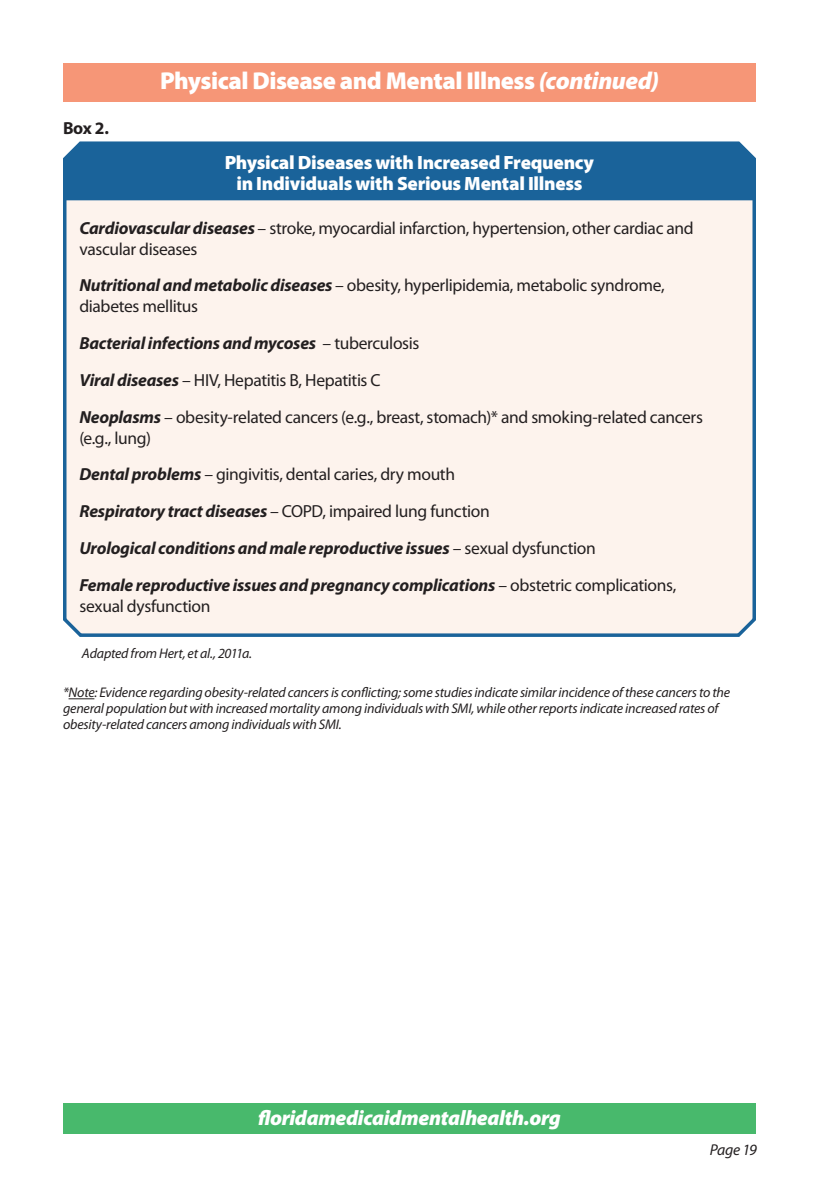
<style>
.page{position:relative;width:819px;height:1197px;background:#fff}
.page>*{position:absolute;margin:0;border:0;box-sizing:border-box;transform-origin:0 0}
.Body_Text{font:900 24.5px "Myriad Pro";letter-spacing:-.02em;color:#fff}
.t1{font:italic 900 21px "Myriad Pro";letter-spacing:-.02em;color:#fff}
.Table_Head{font:900 19.25px/21px "Myriad Pro";letter-spacing:-.015em;color:#fff;text-align:center}
.t2{font:17.5px/21px "Myriad Pro";letter-spacing:-.02em;color:#231f20}
.t3{font:italic 700 17.5px/21px "Myriad Pro";letter-spacing:-.015em;color:#231f20}
.Body_Text-2{font:700 17.5px "Myriad Pro";color:#231f20}
.t4{font:italic 15.75px "Myriad Pro";letter-spacing:-.03em;color:#231f20}
.Notes{font:italic 14px/15.8px "Myriad Pro";letter-spacing:-.015em;color:#231f20}
.s1{font-style:italic}
.s2{font-weight:700;font-style:italic}
.s3{font-weight:400;font-style:normal}
</style>
<div class="page">
<div style="left:63px;top:1104px;width:693px;height:30px;background:#48b96c"></div>
<div style="left:63px;top:63px;width:693px;height:38px;background:#f69677"></div>
<div style="left:63px;top:141px;width:693px;height:496px;background:#fdf3ed"></div>
<div style="left:65px;top:143px;width:690px;height:57px;background:#1a639a"></div>
<svg style="left:69px;top:698px;width:25px;height:1px"></svg>
<p class="Body_Text-2" style="left:63px;top:117px;width:48px">Box 2.</p>
<p class="Body_Text" style="left:160px;top:64px;width:500px">Physical Disease and Mental Illness <span class="s1">(continued)</span></p>
<p class="Table_Head" style="left:225px;top:151px;width:371px">Physical Diseases with Increased Frequency in Individuals with Serious Mental Illness</p>
<p class="t2" style="left:79px;top:217px;width:616px"><span class="s2">Cardiovascular diseases</span> – stroke, myocardial infarction, hypertension, other cardiac and vascular diseases</p>
<p class="t2" style="left:79px;top:275px;width:587px"><span class="s2">Nutritional and metabolic diseases</span> – obesity, hyperlipidemia, metabolic syndrome, diabetes mellitus</p>
<p class="t3" style="left:79px;top:332px;width:341px">Bacterial infections and mycoses <span class="s3">– tuberculosis</span></p>
<p class="t2" style="left:79px;top:369px;width:303px"><span class="s2">Viral diseases</span> – HIV, Hepatitis B, Hepatitis C</p>
<p class="t2" style="left:79px;top:406px;width:625px"><span class="s2">Neoplasms</span> – obesity-related cancers (e.g., breast, stomach)* and smoking-related cancers (e.g., lung)</p>
<p class="t2" style="left:79px;top:464px;width:377px"><span class="s2">Dental problems</span> – gingivitis, dental caries, dry mouth</p>
<p class="t2" style="left:79px;top:500px;width:412px"><span class="s2">Respiratory tract diseases</span> – COPD, impaired lung function</p>
<p class="t3" style="left:79px;top:537px;width:518px">Urological conditions and male reproductive issues <span class="s3">– sexual dysfunction</span></p>
<p class="t3" style="left:79px;top:574px;width:599px">Female reproductive issues and pregnancy complications <span class="s3">– obstetric complications, sexual dysfunction</span></p>
<p class="Notes" style="left:82px;top:645px;width:172px">Adapted from Hert, et al., 2011a.</p>
<p class="Notes" style="left:63px;top:685px;width:669px">*Note: Evidence regarding obesity-related cancers is conflicting; some studies indicate similar incidence of these cancers to the general population but with increased mortality among individuals with SMI, while other reports indicate increased rates of obesity-related cancers among individuals with SMI.</p>
<p class="t1" style="left:258px;top:1104px;width:304px">floridamedicaidmentalhealth.org</p>
<p class="t4" style="left:710px;top:1140px;width:48px">Page 19</p>
</div>
